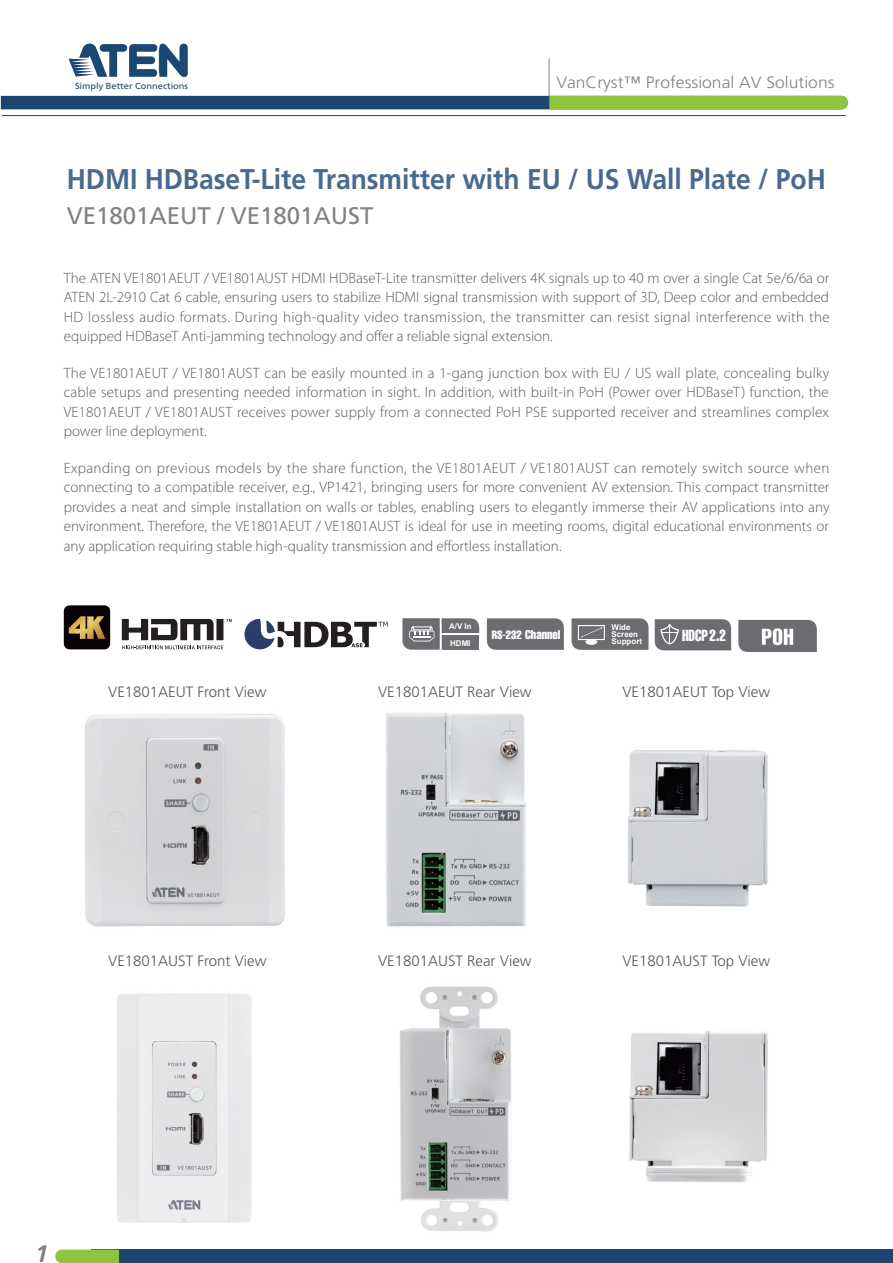
<style>
.page{position:relative;width:893px;height:1263px;background:#fff}
.page>*{position:absolute;margin:0;border:0;box-sizing:border-box;transform-origin:0 0}
.t1{font:700 28.5px "Frutiger";color:#496a8e;scale:.93 1}
.t2{font:24px "Frutiger";color:#808285}
.t3{font:italic 700 24px "Frutiger";color:#808285}
.t4{font:300 16.5px "Frutiger";color:#808285;scale:1.06 1}
.t5{font:extra-condensed 15.6px "Helvetica";color:#fff;scale:.9 1}
.t6{font:300 15px/19.5px "Myriad Pro";color:#57585a;text-align:justify}
.t7{font:300 15px "Frutiger";color:#57585a}
.t8{font:extra-condensed 12.3px "Helvetica";color:#fff}
.t9{font:8.85px "Frutiger";color:#1c4771;scale:1.05 1}
.t10{font:700 7.95px/7.2px "Arial";color:#fff}
.s1{font-size:11.7px}
</style>
<div class="page">
<hr style="left:2px;top:115px;width:844px;height:1px;background:#1c4771">
<svg style="left:1px;top:96px;width:847px;height:13px;background:#43735f"></svg>
<svg style="left:69px;top:43px;width:119px;height:34px"></svg>
<hr style="left:549px;top:59px;width:1px;height:38px;background:#808285">
<div style="left:91px;top:1249px;width:802px;height:14px;background:#1c4771"></div>
<svg style="left:55px;top:1249px;width:64px;height:14px"></svg>
<img style="left:85px;top:714px;width:200px;height:213px">
<img style="left:386px;top:713px;width:140px;height:214px">
<svg style="left:122px;top:619px;width:110px;height:30px"></svg>
<svg style="left:244px;top:619px;width:144px;height:30px"></svg>
<svg style="left:487px;top:618px;width:77px;height:32px;background:#707174"></svg>
<svg style="left:655px;top:619px;width:76px;height:31px;background:#757578"></svg>
<svg style="left:572px;top:618px;width:76px;height:32px;background:#797a7c"></svg>
<svg style="left:402px;top:618px;width:77px;height:32px;background:#828386"></svg>
<div style="left:64px;top:605px;width:46px;height:44px;background:#070304;border-radius:6px"></div>
<svg style="left:69px;top:616px;width:36px;height:23px"></svg>
<svg style="left:738px;top:620px;width:79px;height:32px;background:#838486"></svg>
<img style="left:627px;top:750px;width:141px;height:157px">
<img style="left:117px;top:993px;width:135px;height:230px">
<img style="left:399px;top:986px;width:113px;height:246px">
<img style="left:629px;top:1031px;width:139px;height:152px">
<p class="t9" style="left:75px;top:81px;width:109px">Simply Better Connections</p>
<p class="t4" style="left:556px;top:73px;width:264px">VanCryst™ Professional AV Solutions</p>
<h1 class="t1" style="left:67px;top:162px;width:818px">HDMI HDBaseT-Lite Transmitter with EU / US Wall Plate / PoH</h1>
<h2 class="t2" style="left:67px;top:201px;width:308px">VE1801AEUT / VE1801AUST</h2>
<p class="t6" style="left:64px;top:268px;width:767px">The ATEN VE1801AEUT / VE1801AUST HDMI HDBaseT-Lite transmitter delivers 4K signals up to 40 m over a single Cat 5e/6/6a or ATEN 2L-2910 Cat 6 cable, ensuring users to stabilize HDMI signal transmission with support of 3D, Deep color and embedded HD lossless audio formats. During high-quality video transmission, the transmitter can resist signal interference with the equipped HDBaseT Anti-jamming technology and offer a reliable signal extension.</p>
<p class="t6" style="left:64px;top:363px;width:767px">The VE1801AEUT / VE1801AUST can be easily mounted in a 1-gang junction box with EU / US wall plate, concealing bulky cable setups and presenting needed information in sight. In addition, with built-in PoH (Power over HDBaseT) function, the VE1801AEUT / VE1801AUST receives power supply from a connected PoH PSE supported receiver and streamlines complex power line deployment.</p>
<p class="t6" style="left:64px;top:458px;width:767px">Expanding on previous models by the share function, the VE1801AEUT / VE1801AUST can remotely switch source when connecting to a compatible receiver, e.g., VP1421, bringing users for more convenient AV extension. This compact transmitter provides a neat and simple installation on walls or tables, enabling users to elegantly immerse their AV applications into any environment. Therefore, the VE1801AEUT / VE1801AUST is ideal for use in meeting rooms, digital educational environments or any application requiring stable high-quality transmission and effortless installation.</p>
<p class="t10" style="left:449px;top:623px;width:24px">A/V In</p>
<p class="t10" style="left:612px;top:624px;width:28px">Wide<br>Screen</p>
<p class="t8" style="left:492px;top:628px;width:70px"><span class="s1">RS-232</span> Channel</p>
<p class="t5" style="left:682px;top:627px;width:50px">HDCP2.2</p>
<p class="t10" style="left:450px;top:639px;width:22px">HDMI</p>
<p class="t10" style="left:612px;top:638px;width:32px">Support</p>
<p class="t7" style="left:108px;top:684px;width:160px">VE1801AEUT Front View</p>
<p class="t7" style="left:378px;top:684px;width:155px">VE1801AEUT Rear View</p>
<p class="t7" style="left:622px;top:684px;width:149px">VE1801AEUT Top View</p>
<p class="t7" style="left:108px;top:952px;width:160px">VE1801AUST Front View</p>
<p class="t7" style="left:378px;top:952px;width:155px">VE1801AUST Rear View</p>
<p class="t7" style="left:622px;top:952px;width:149px">VE1801AUST Top View</p>
<h2 class="t3" style="left:35px;top:1240px;width:15px">1</h2>
</div>
